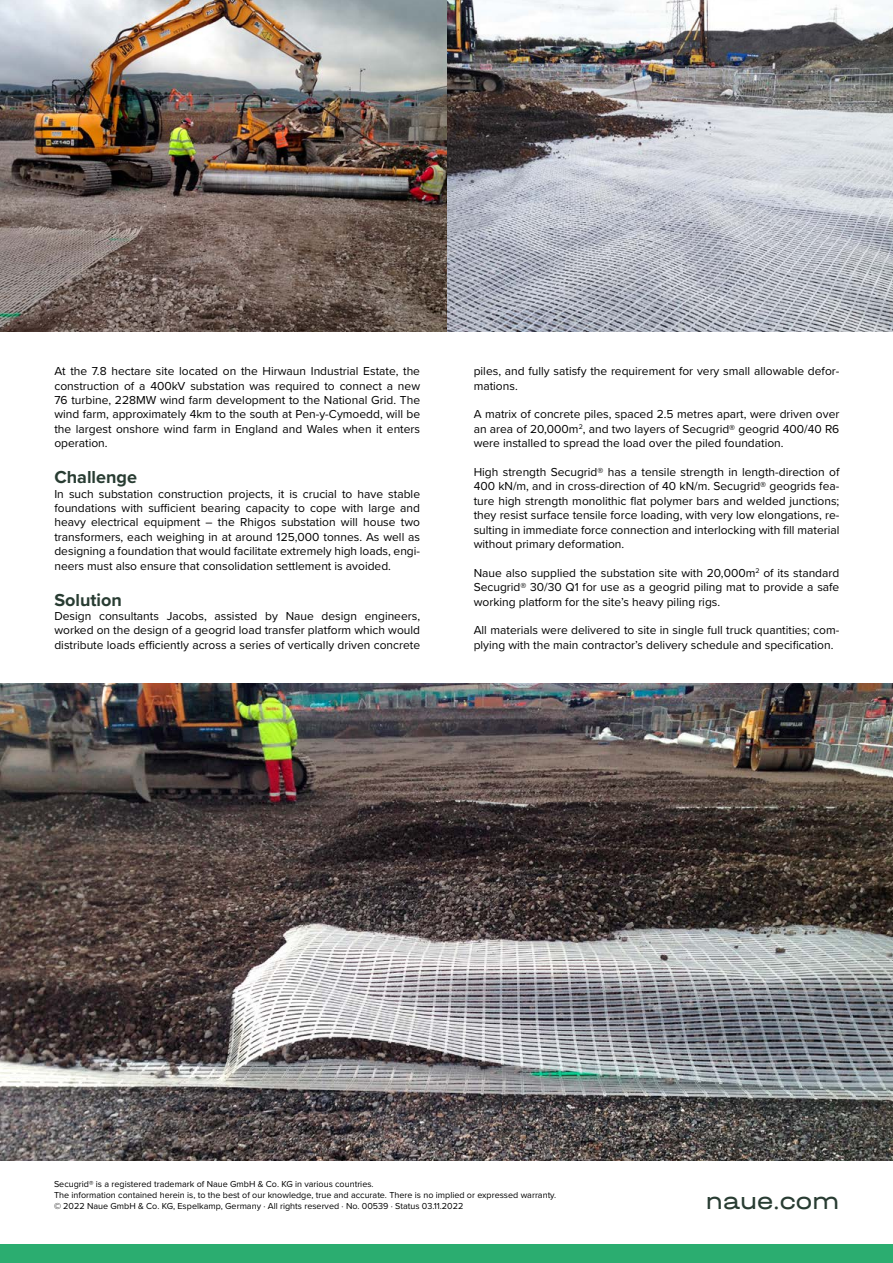
<style>
.page{position:relative;width:893px;height:1263px;background:#fff}
.page>*{position:absolute;margin:0;border:0;box-sizing:border-box;transform-origin:0 0}
.t1{font:24px "Halvar Breit";color:#283c32}
.t2{font:700 18px "Proxima Nova";color:#283c32}
.t3{font:12px/14.4px "Proxima Nova";color:#000;text-align:justify}
.t4{font:9px/10.8px "Proxima Nova";color:#000}
</style>
<div class="page">
<div style="left:0;top:1245px;width:893px;height:18px;background:#2bad70"></div>
<img style="left:0;top:684px;width:893px;height:476px">
<img style="left:446px;top:0;width:447px;height:332px">
<img style="left:0;top:0;width:446px;height:332px">
<p class="t3" style="left:54px;top:363px;width:367px">At the 7.8 hectare site located on the Hirwaun Industrial Estate, the construction of a 400kV substation was required to connect a new 76 turbine, 228MW wind farm development to the National Grid. The wind farm, approximately 4km to the south at Pen-y-Cymoedd, will be the largest onshore wind farm in England and Wales when it enters operation.</p>
<h2 class="t2" style="left:54px;top:464px;width:84px">Challenge</h2>
<p class="t3" style="left:54px;top:486px;width:367px">In such substation construction projects, it is crucial to have stable foundations with sufficient bearing capacity to cope with large and heavy electrical equipment – the Rhigos substation will house two transformers, each weighing in at around 125,000 tonnes. As well as designing a foundation that would facilitate extremely high loads, engi&shy;neers must also ensure that consolidation settlement is avoided.</p>
<h2 class="t2" style="left:54px;top:586px;width:69px">Solution</h2>
<p class="t3" style="left:54px;top:608px;width:367px">Design consultants Jacobs, assisted by Naue design engineers, worked on the design of a geogrid load transfer platform which would distribute loads efficiently across a series of vertically driven concrete</p>
<p class="t3" style="left:474px;top:363px;width:367px">piles, and fully satisfy the requirement for very small allowable defor&shy;mations.</p>
<p class="t3" style="left:474px;top:407px;width:367px">A matrix of concrete piles, spaced 2.5 metres apart, were driven over an area of 20,000m<sup>2</sup>, and two layers of Secugrid® geogrid 400/40 R6 were installed to spread the load over the piled foundation.</p>
<p class="t3" style="left:474px;top:464px;width:367px">High strength Secugrid® has a tensile strength in length-direction of 400 kN/m, and in cross-direction of 40 kN/m. Secugrid® geogrids fea&shy;ture high strength monolithic flat polymer bars and welded junctions; they resist surface tensile force loading, with very low elongations, re&shy;sulting in immediate force connection and interlocking with fill material without primary deformation.</p>
<p class="t3" style="left:474px;top:565px;width:367px">Naue also supplied the substation site with 20,000m<sup>2</sup> of its standard Secugrid® 30/30 Q1 for use as a geogrid piling mat to provide a safe working platform for the site’s heavy piling rigs.</p>
<p class="t3" style="left:474px;top:623px;width:367px">All materials were delivered to site in single full truck quantities; com&shy;plying with the main contractor’s delivery schedule and specification.</p>
<p class="t4" style="left:54px;top:1178px;width:504px">Secugrid® is a registered trademark of Naue GmbH &amp; Co. KG in various countries.<br>The information contained herein is, to the best of our knowledge, true and accurate. There is no implied or expressed warranty. © 2022 Naue GmbH &amp; Co. KG, Espelkamp, Germany · All rights reserved · No. 00539 · Status 03.11.2022</p>
<h1 class="t1" style="left:706px;top:1186px;width:135px">naue.com</h1>
</div>
